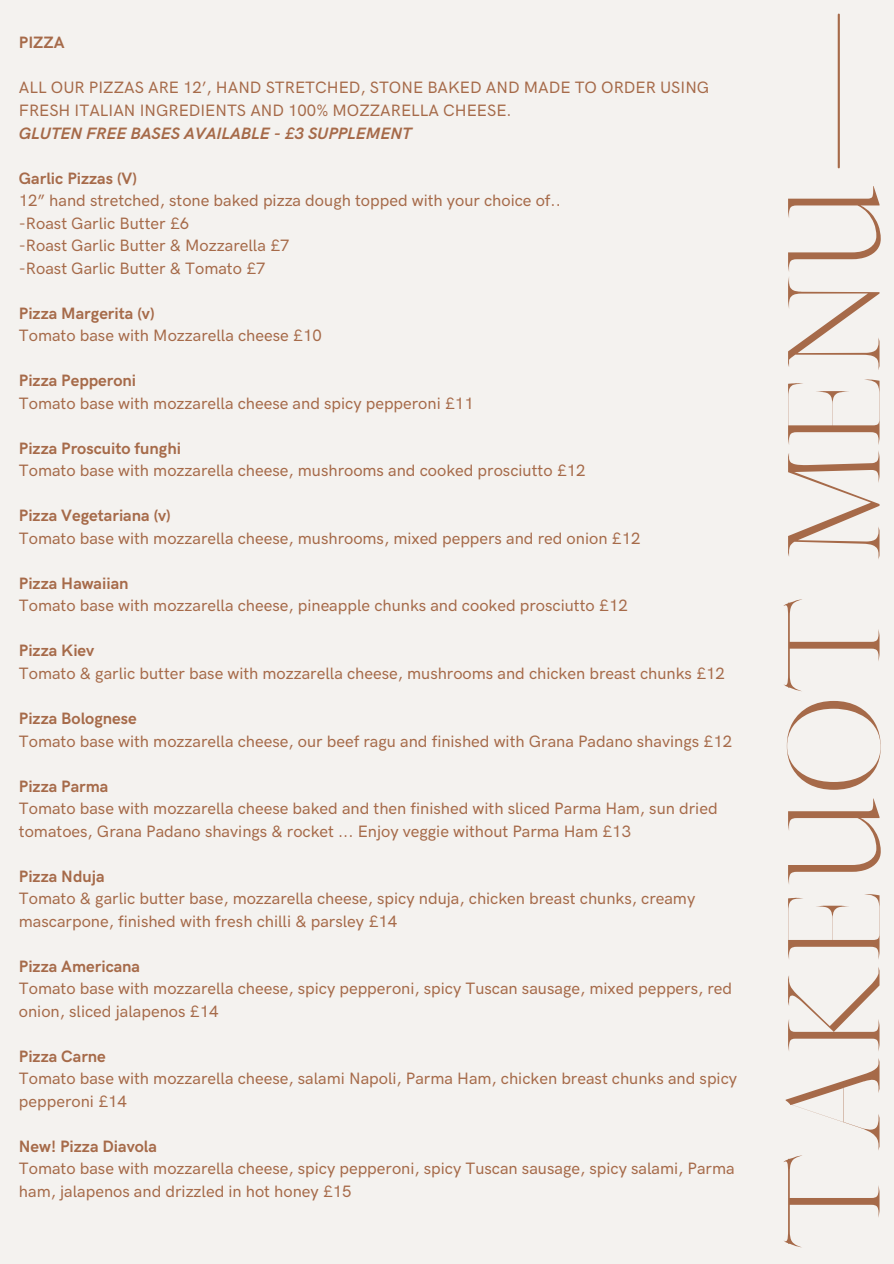
<style>
.page{position:relative;width:894px;height:1264px;background:#fff}
.page>*{position:absolute;margin:0;border:0;box-sizing:border-box;transform-origin:0 0}
.t1{font:300 124.8px "Sharis";color:#a66a49}
.t2{font:500 16.5px/22.5px "HK Grotesk Pro";color:#a66a49}
.t3{font:700 16.5px "HK Grotesk Pro";color:#a66a49}
.s1{font-weight:700;font-style:italic}
</style>
<div class="page">
<div style="left:0;top:0;width:893px;height:1263px;background:#f4f2ef"></div>
<hr style="left:837px;top:15px;width:2px;height:152px;background:#a66a49">
<h2 class="t3" style="left:19px;top:34px;width:47px">PIZZA</h2>
<p class="t2" style="left:19px;top:77px;width:691px">ALL OUR PIZZAS ARE 12’, HAND STRETCHED, STONE BAKED AND MADE TO ORDER USING<br>FRESH ITALIAN INGREDIENTS AND 100% MOZZARELLA CHEESE.<br><span class="s1">GLUTEN FREE BASES AVAILABLE - £3 SUPPLEMENT</span></p>
<p class="t3" style="left:19px;top:169px;width:119px">Garlic Pizzas (V)</p>
<p class="t2" style="left:19px;top:190px;width:543px">12” hand stretched, stone baked pizza dough topped with your choice of..</p>
<p class="t2" style="left:19px;top:212px;width:172px">-Roast Garlic Butter £6</p>
<p class="t2" style="left:19px;top:235px;width:272px">-Roast Garlic Butter &amp; Mozzarella £7</p>
<p class="t2" style="left:19px;top:257px;width:248px">-Roast Garlic Butter &amp; Tomato £7</p>
<p class="t3" style="left:19px;top:304px;width:137px">Pizza Margerita (v)</p>
<p class="t2" style="left:19px;top:325px;width:304px">Tomato base with Mozzarella cheese £10</p>
<p class="t3" style="left:19px;top:371px;width:119px">Pizza Pepperoni</p>
<p class="t2" style="left:19px;top:392px;width:456px">Tomato base with mozzarella cheese and spicy pepperoni £11</p>
<p class="t3" style="left:19px;top:439px;width:164px">Pizza Proscuito funghi</p>
<p class="t2" style="left:19px;top:460px;width:568px">Tomato base with mozzarella cheese, mushrooms and cooked prosciutto £12</p>
<p class="t3" style="left:19px;top:506px;width:153px">Pizza Vegetariana (v)</p>
<p class="t2" style="left:19px;top:527px;width:622px">Tomato base with mozzarella cheese, mushrooms, mixed peppers and red onion £12</p>
<p class="t3" style="left:19px;top:574px;width:111px">Pizza Hawaiian</p>
<p class="t2" style="left:19px;top:595px;width:610px">Tomato base with mozzarella cheese, pineapple chunks and cooked prosciutto £12</p>
<p class="t3" style="left:19px;top:641px;width:77px">Pizza Kiev</p>
<p class="t2" style="left:19px;top:662px;width:707px">Tomato &amp; garlic butter base with mozzarella cheese, mushrooms and chicken breast chunks £12</p>
<p class="t3" style="left:19px;top:709px;width:119px">Pizza Bolognese</p>
<p class="t2" style="left:19px;top:730px;width:714px">Tomato base with mozzarella cheese, our beef ragu and finished with Grana Padano shavings £12</p>
<p class="t3" style="left:19px;top:776px;width:91px">Pizza Parma</p>
<p class="t2" style="left:19px;top:797px;width:700px">Tomato base with mozzarella cheese baked and then finished with sliced Parma Ham, sun dried tomatoes, Grana Padano shavings &amp; rocket ... Enjoy veggie without Parma Ham £13</p>
<p class="t3" style="left:19px;top:866px;width:87px">Pizza Nduja</p>
<p class="t2" style="left:19px;top:888px;width:677px">Tomato &amp; garlic butter base, mozzarella cheese, spicy nduja, chicken breast chunks, creamy mascarpone, finished with fresh chilli &amp; parsley £14</p>
<p class="t3" style="left:19px;top:956px;width:123px">Pizza Americana</p>
<p class="t2" style="left:19px;top:978px;width:714px">Tomato base with mozzarella cheese, spicy pepperoni, spicy Tuscan sausage, mixed peppers, red onion, sliced jalapenos £14</p>
<p class="t3" style="left:19px;top:1046px;width:88px">Pizza Carne</p>
<p class="t2" style="left:19px;top:1068px;width:719px">Tomato base with mozzarella cheese, salami Napoli, Parma Ham, chicken breast chunks and spicy pepperoni £14</p>
<p class="t3" style="left:19px;top:1136px;width:139px">New! Pizza Diavola</p>
<p class="t2" style="left:19px;top:1158px;width:717px">Tomato base with mozzarella cheese, spicy pepperoni, spicy Tuscan sausage, spicy salami, Parma ham, jalapenos and drizzled in hot honey £15</p>
<h2 class="t1" style="left:760px;top:1250px;width:1067px;rotate:-90deg">TAKEUOT MENU</h2>
</div>
